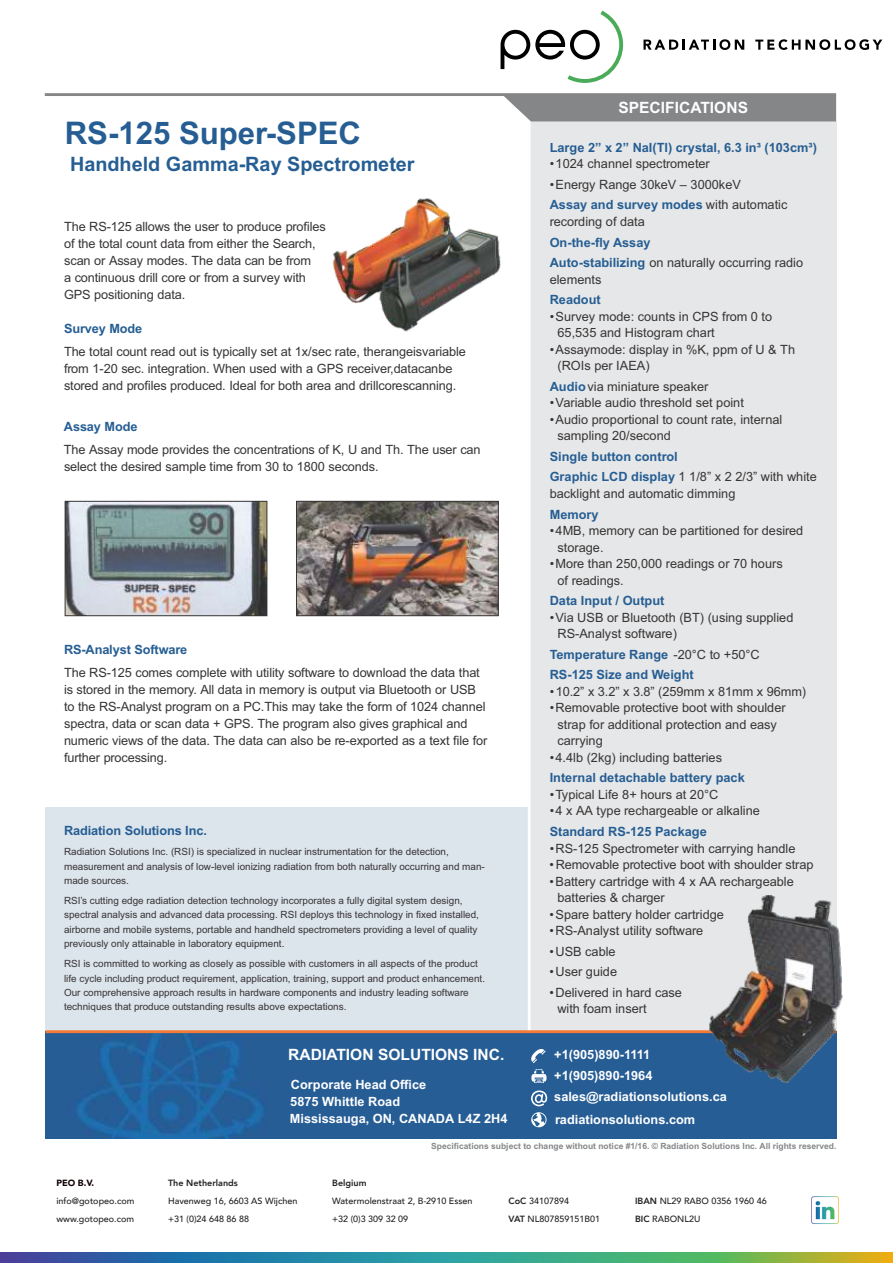
<style>
.page{position:relative;width:893px;height:1263px;background:#fff}
.page>*{position:absolute;margin:0;border:0;box-sizing:border-box;transform-origin:0 0}
.t1{font:700 31.2px "Arial";color:#265e93}
.t2{font:700 19.8px "Arial";color:#265e93}
.t3{font:700 15.6px "Arial";color:#fefefe}
.t4{font:12.75px/16.5px "Arial";letter-spacing:-.01em;color:#373435}
.t5{font:700 12.75px/20.5px "Arial";color:#265e93}
.t6{font:700 12.75px/21.1px "Arial";color:#fefefe}
.t7{font:9.9px/14.1px "Arial";color:#373435}
.t8{font:500 9px "Avenir";color:#231f20}
.t9{font:800 9px "Avenir";color:#231f20}
.t10{font:900 9px "Avenir";color:#110002}
.t11{font:700 8.55px "Arial";color:#848688}
.s1{font-weight:700;color:#265e93}
.s2{font-weight:400;color:#373435}
.s3{font-weight:800}
</style>
<div class="page">
<img style="left:0;top:1252px;width:893px;height:11px">
<img style="left:811px;top:1196px;width:28px;height:28px">
<div style="left:46px;top:807px;width:489px;height:230px;background:#dce4ec"></div>
<div style="left:530px;top:121px;width:306px;height:912px;background:#e6e7e8"></div>
<hr style="left:528px;top:106px;width:3px;height:1002px;background:#fefefe">
<img style="left:46px;top:1033px;width:790px;height:106px">
<hr style="left:46px;top:1030px;width:790px;height:3px;background:#f47a35">
<hr style="left:45px;top:93px;width:791px;height:3px;background:#848688">
<div style="left:504px;top:96px;width:332px;height:25px;background:#848688"></div>
<img style="left:332px;top:198px;width:169px;height:134px">
<img style="left:67px;top:503px;width:198px;height:111px">
<div style="left:65px;top:501px;width:202px;height:115px;border:1px solid #373435"></div>
<svg style="left:531px;top:1049px;width:15px;height:14px"></svg>
<svg style="left:531px;top:1069px;width:16px;height:14px"></svg>
<svg style="left:531px;top:1090px;width:16px;height:16px"></svg>
<svg style="left:531px;top:1112px;width:16px;height:15px"></svg>
<img style="left:707px;top:894px;width:136px;height:188px">
<img style="left:298px;top:503px;width:199px;height:111px">
<div style="left:296px;top:501px;width:203px;height:115px;border:1px solid #373435"></div>
<svg style="left:643px;top:39px;width:101px;height:11px"></svg>
<svg style="left:755px;top:39px;width:127px;height:11px"></svg>
<svg style="left:501px;top:11px;width:122px;height:72px"></svg>
<p class="t3" style="left:618px;top:97px;width:131px">SPECIFICATIONS</p>
<p class="t1" style="left:65px;top:112px;width:298px">RS-125 Super-SPEC</p>
<p class="t2" style="left:70px;top:150px;width:346px">Handheld Gamma-Ray Spectrometer</p>
<p class="t5" style="left:550px;top:137px;width:269px">Large 2” x 2” NaI(Tl) crystal, 6.3 in³ (103cm³)</p>
<p class="t4" style="left:550px;top:156px;width:162px">• 1024 channel spectrometer</p>
<p class="t4" style="left:550px;top:174px;width:239px;line-height:20.5px">• Energy Range 30 keV – 3000 keV<br><span class="s1">Assay and survey modes</span> with automatic</p>
<p class="t4" style="left:550px;top:211px;width:255px;line-height:20.5px">recording of data<br><span class="s1">On-the-fly Assay<br>Auto-stabilizing</span> on naturally occurring radio</p>
<p class="t4" style="left:550px;top:269px;width:53px;line-height:20.5px">elements<br><span class="s1">Readout</span></p>
<p class="t4" style="left:557px;top:308px;width:216px;text-indent:-8px">• Survey mode: counts in CPS from 0 to<br>65,535 and Histogram chart</p>
<p class="t4" style="left:557px;top:341px;width:239px;text-indent:-8px">• Assay mode: display in %K, ppm of U &amp; Th (ROIs per IAEA)</p>
<p class="t4" style="left:550px;top:378px;width:160px"><span class="s1">Audio</span>via miniature speaker</p>
<p class="t4" style="left:550px;top:395px;width:196px">• Variable audio threshold set point</p>
<p class="t4" style="left:557px;top:411px;width:226px;text-indent:-8px">• Audio proportional to count rate, internal sampling 20/second</p>
<p class="t5" style="left:550px;top:446px;width:269px">Single button control<br>Graphic LCD display <span class="s2">1 1/8” x 2 2/3” with white</span></p>
<p class="t4" style="left:550px;top:483px;width:187px;line-height:20.5px">backlight and automatic dimming<br><span class="s1">Memory</span></p>
<p class="t4" style="left:557px;top:522px;width:247px;text-indent:-8px">• 4MB, memory can be partitioned for desired storage.</p>
<p class="t4" style="left:557px;top:555px;width:227px;text-indent:-8px">• More than 250,000 readings or 70 hours of readings.</p>
<p class="t5" style="left:550px;top:591px;width:116px">Data Input / Output</p>
<p class="t4" style="left:557px;top:609px;width:237px;text-indent:-8px">• Via USB or Bluetooth (BT) (using supplied<br>RS-Analyst software)</p>
<p class="t5" style="left:550px;top:644px;width:212px">Temperature Range <span class="s2">-20°C to +50°C<br></span>RS-125 Size and Weight</p>
<p class="t4" style="left:550px;top:683px;width:258px">•10.2” x 3.2” x 3.8” (259 mm x 81 mm x 96 mm)</p>
<p class="t4" style="left:557px;top:700px;width:230px;text-indent:-8px">• Removable protective boot with shoulder strap for additional protection and easy carrying</p>
<p class="t4" style="left:550px;top:747px;width:197px;line-height:20.5px">• 4.4 lb (2 kg) including batteries<br><span class="s1">Internal detachable battery pack</span></p>
<p class="t4" style="left:550px;top:786px;width:170px">• Typical Life 8+ hours at 20°C</p>
<p class="t4" style="left:550px;top:801px;width:212px;line-height:20.5px">• 4 x AA type rechargeable or alkaline<br><span class="s1">Standard RS-125 Package</span></p>
<p class="t4" style="left:550px;top:840px;width:247px">• RS-125 Spectrometer with carrying handle</p>
<p class="t4" style="left:550px;top:856px;width:265px">• Removable protective boot with shoulder strap</p>
<p class="t4" style="left:557px;top:873px;width:238px;text-indent:-8px">• Battery cartridge with 4 x AA rechargeable batteries &amp; charger</p>
<p class="t4" style="left:550px;top:906px;width:176px">• Spare battery holder cartridge</p>
<p class="t4" style="left:550px;top:922px;width:155px">• RS-Analyst utility software</p>
<p class="t4" style="left:550px;top:943px;width:68px">• USB cable</p>
<p class="t4" style="left:550px;top:963px;width:69px">• User guide</p>
<p class="t4" style="left:557px;top:984px;width:126px;text-indent:-8px">• Delivered in hard case with foam insert</p>
<p class="t6" style="left:554px;top:1044px;width:174px">+1 (905) 890-1111<br>+1 (905) 890-1964 sales@radiationsolutions.ca</p>
<p class="t4" style="left:64px;top:218px;width:263px;line-height:17px">The RS-125 allows the user to produce profiles of the total count data from either the Search, scan or Assay modes. The data can be from<br>a continuous drill core or from a survey with GPS positioning data.</p>
<p class="t4" style="left:64px;top:317px;width:403px;line-height:23.4px"><span class="s1">Survey Mode<br></span>The total count read out is typically set at 1x / sec rate, the range is variable</p>
<p class="t4" style="left:64px;top:360px;width:394px;line-height:17px">from 1 - 20 sec. integration. When used with a GPS receiver, data can be stored and profiles produced. Ideal for both area and drill core scanning.</p>
<p class="t4" style="left:64px;top:415px;width:418px;line-height:23.4px"><span class="s1">Assay Mode<br></span>The Assay mode provides the concentrations of K, U and Th. The user can</p>
<p class="t4" style="left:64px;top:458px;width:316px">select the desired sample time from 30 to 1800 seconds.</p>
<p class="t4" style="left:64px;top:638px;width:417px;line-height:23.4px"><span class="s1">RS-Analyst Software<br></span>The RS-125 comes complete with utility software to download the data that</p>
<p class="t4" style="left:64px;top:681px;width:425px;line-height:17px">is stored in the memory. All data in memory is output via Bluetooth or USB to the RS-Analyst program on a PC. This may take the form of 1024 channel spectra, data or scan data + GPS. The program also gives graphical and numeric views of the data. The data can also be re-exported as a text file for further processing.</p>
<p class="t5" style="left:64px;top:820px;width:144px">Radiation Solutions Inc.</p>
<p class="t7" style="left:64px;top:845px;width:422px">Radiation Solutions Inc. (RSI) is specialized in nuclear instrumentation for the detection, measurement and analysis of low-level ionizing radiation from both naturally occurring and man&shy;made sources.</p>
<p class="t7" style="left:64px;top:894px;width:416px">RSI’s cutting edge radiation detection technology incorporates a fully digital system design, spectral analysis and advanced data processing. RSI deploys this technology in fixed installed, airborne and mobile systems, portable and handheld spectrometers providing a level of quality previously only attainable in laboratory equipment.</p>
<p class="t7" style="left:64px;top:957px;width:423px">RSI is committed to working as closely as possible with customers in all aspects of the product life cycle including product requirement, application, training, support and product enhancement.<br>Our comprehensive approach results in hardware components and industry leading software techniques that produce outstanding results above expectations.</p>
<p class="t3" style="left:288px;top:1044px;width:218px">RADIATION SOLUTIONS INC.</p>
<p class="t6" style="left:290px;top:1076px;width:219px;line-height:17px">Corporate Head Office<br>5875 Whittle Road<br>Mississauga, ON, CANADA L4Z 2H4</p>
<p class="t6" style="left:555px;top:1109px;width:142px">radiationsolutions.com</p>
<p class="t11" style="left:431px;top:1140px;width:407px">Specifications subject to change without notice #1/16. © Radiation Solutions Inc. All rights reserved.</p>
<p class="t10" style="left:56px;top:1175px;width:39px">PEO B.V.</p>
<p class="t8" style="left:56px;top:1193px;width:79px">info@gotopeo.com</p>
<p class="t8" style="left:56px;top:1211px;width:79px">www.gotopeo.com</p>
<p class="t9" style="left:168px;top:1176px;width:71px">The Netherlands</p>
<p class="t8" style="left:168px;top:1193px;width:131px">Havenweg 16, 6603 AS Wijchen</p>
<p class="t8" style="left:168px;top:1211px;width:83px">+31 (0)24 648 86 88</p>
<p class="t9" style="left:332px;top:1176px;width:36px">Belgium</p>
<p class="t8" style="left:332px;top:1193px;width:142px">Watermolenstraat 2, B-2910 Essen</p>
<p class="t8" style="left:332px;top:1211px;width:78px">+32 (0)3 309 32 09</p>
<p class="t8" style="left:509px;top:1193px;width:62px"><span class="s3">CoC</span> 34107894</p>
<p class="t8" style="left:509px;top:1211px;width:93px"><span class="s3">VAT</span> NL807859151B01</p>
<p class="t8" style="left:635px;top:1193px;width:133px"><span class="s3">IBAN</span> NL29 RABO 0356 1960 46</p>
<p class="t8" style="left:635px;top:1211px;width:67px"><span class="s3">BIC</span> RABONL2U</p>
</div>
